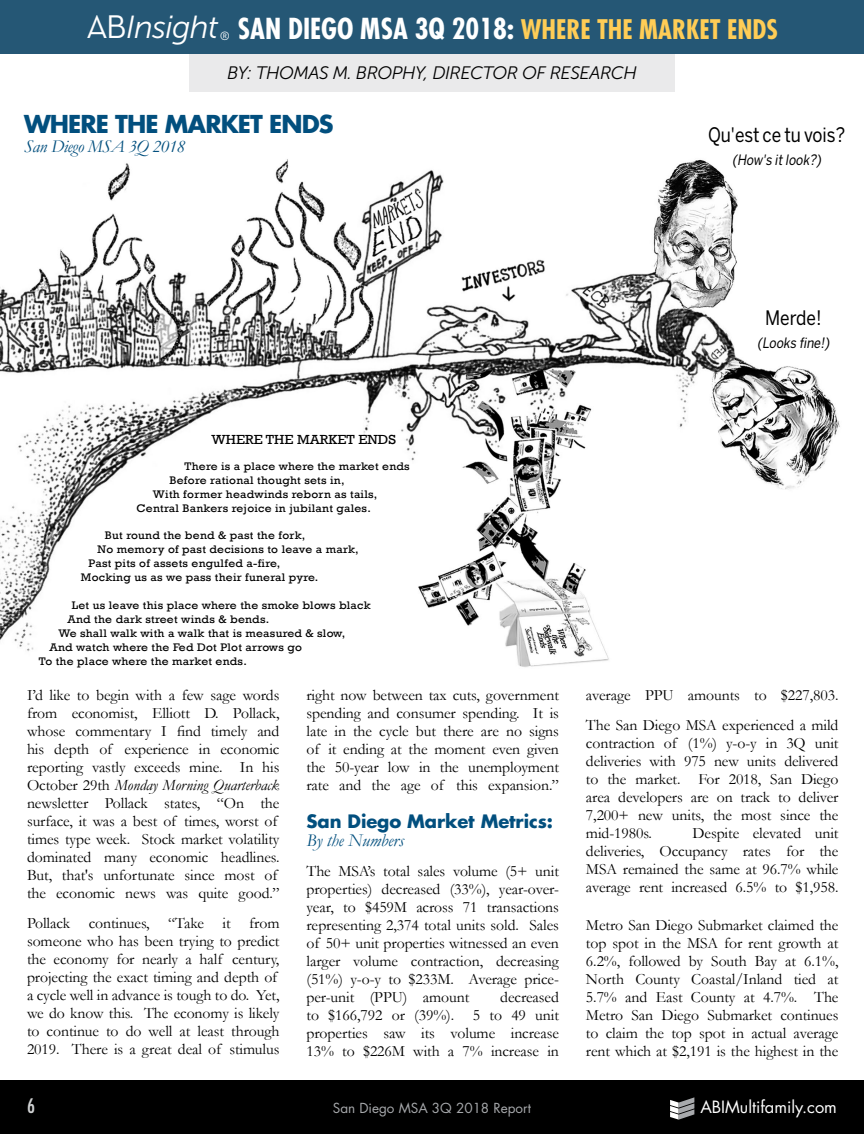
<style>
.page{position:relative;width:864px;height:1134px;background:#fff}
.page>*{position:absolute;margin:0;border:0;box-sizing:border-box;transform-origin:0 0}
.t1{font:italic 31.95px "Museo Sans 300";letter-spacing:-.025em;color:#fff}
.t2{font:700 condensed 28.2px "Futura Std";color:#fff}
.t3{font:700 24px "Futura Std";letter-spacing:-.04em;color:#024f7e}
.t4{font:19.8px "Benton Sans";letter-spacing:-.005em;color:#000;scale:.87 1}
.t5{font:condensed 19.5px "Futura Std";color:#d1d3d4}
.t6{font:italic 18px "Museo Sans 300";letter-spacing:-.025em;color:#000}
.t7{font:italic 18px "Garamond";letter-spacing:-.02em;color:#024f7e}
.t8{font:700 18px "Futura Std";letter-spacing:-.005em;color:#024f7e}
.t9{font:16.5px "Futura Std";color:#fff}
.t10{font:15.75px/18px "Garamond";letter-spacing:-.005em;color:#000;text-align:justify}
.t11{font:italic 14.25px "Benton Sans";color:#000;scale:.87 1}
.t12{font:13.5px "Futura Std";color:#a7a9ac}
.t13{font:13.5px "Rockwell";color:#000;scale:1.07 1}
.t14{font:italic 11.85px "Museo Sans 300";color:#fff}
.t15{font:11.25px "Rockwell";letter-spacing:.02em;color:#000;scale:1.07 1}
.s1{font-family:"Neutra Text";font-style:normal;font-size:33.45px}
.s2{font-size:26.25px;color:#ffcd56}
.s3{font-style:italic}
</style>
<div class="page">
<div style="left:189px;top:0;width:486px;height:91px;background:#eaeaeb"></div>
<div style="left:0;top:0;width:864px;height:54px;background:#255775"></div>
<img style="left:0;top:159px;width:840px;height:508px">
<div style="left:0;top:1080px;width:864px;height:54px;background:#000"></div>
<svg style="left:670px;top:1097px;width:24px;height:23px"></svg>
<h1 class="t1" style="left:86px;top:10px;width:134px"><span class="s1">AB</span>Insight</h1>
<p class="t14" style="left:220px;top:30px;width:11px">®</p>
<h2 class="t2" style="left:238px;top:11px;width:542px">SAN DIEGO MSA 3Q 2018: <span class="s2">WHERE THE MARKET ENDS</span></h2>
<p class="t6" style="left:227px;top:63px;width:411px">BY: THOMAS M. BROPHY, DIRECTOR OF RESEARCH</p>
<h3 class="t3" style="left:24px;top:108px;width:311px">WHERE THE MARKET ENDS</h3>
<p class="t7" style="left:24px;top:135px;width:163px">San Diego MSA 3Q 2018</p>
<p class="t13" style="left:212px;top:432px;width:174px">WHERE THE MARKET ENDS</p>
<p class="t15" style="left:184px;top:460px;width:212px">There is a place where the market ends</p>
<p class="t15" style="left:170px;top:474px;width:165px">Before rational thought sets in,</p>
<p class="t15" style="left:153px;top:487px;width:211px">With former headwinds reborn as tails,</p>
<p class="t15" style="left:136px;top:501px;width:221px">Central Bankers rejoice in jubilant gales.</p>
<p class="t15" style="left:105px;top:529px;width:189px">But round the bend &amp; past the fork,</p>
<p class="t15" style="left:97px;top:543px;width:246px">No memory of past decisions to leave a mark,</p>
<p class="t15" style="left:88px;top:557px;width:181px">Past pits of assets engulfed a-fire,</p>
<p class="t15" style="left:81px;top:571px;width:223px">Mocking us as we pass their funeral pyre.</p>
<p class="t15" style="left:72px;top:599px;width:281px">Let us leave this place where the smoke blows black</p>
<p class="t15" style="left:67px;top:613px;width:190px">And the dark street winds &amp; bends.</p>
<p class="t15" style="left:58px;top:627px;width:270px">We shall walk with a walk that is measured &amp; slow,</p>
<p class="t15" style="left:49px;top:641px;width:237px">And watch where the Fed Dot Plot arrows go</p>
<p class="t15" style="left:39px;top:654px;width:196px">To the place where the market ends.</p>
<p class="t4" style="left:708px;top:123px;width:159px">Qu'est ce tu vois?</p>
<p class="t11" style="left:732px;top:151px;width:107px">(How's itlook?)</p>
<p class="t4" style="left:765px;top:306px;width:66px">Merde!</p>
<p class="t11" style="left:757px;top:334px;width:88px">(Looks fine!)</p>
<p class="t10" style="left:27px;top:686px;width:254px;text-align:left">I’d like to begin with a few sage words from economist, Elliott D. Pollack, whose commentary I find timely and his depth of experience in economic reporting vastly exceeds mine. In his October 29th <span class="s3">Monday Morning Quarterback </span>newsletter Pollack states, “On the surface, it was a best of times, worst of times type week. Stock market volatility dominated many economic headlines.<br>But, that's unfortunate since most of the economic news was quite good.”</p>
<p class="t10" style="left:27px;top:914px;width:254px;text-align:left">Pollack continues, “Take it from someone who has been trying to predict the economy for nearly a half century, projecting the exact timing and depth of a cycle well in advance is tough to do. Yet, we do know this. The economy is likely to continue to do well at least through 2019. There is a great deal of stimulus</p>
<p class="t10" style="left:306px;top:686px;width:254px">right now between tax cuts, government spending and consumer spending. It is late in the cycle but there are no signs of it ending at the moment even given the 50-year low in the unemployment rate and the age of this expansion.”</p>
<p class="t8" style="left:306px;top:809px;width:248px">San Diego Market Metrics:</p>
<p class="t7" style="left:306px;top:828px;width:99px">By the Numbers</p>
<p class="t10" style="left:306px;top:861px;width:254px">The MSA’s total sales volume (5+ unit properties) decreased (33%), year-over&shy;year, to $459M across 71 transactions representing 2,374 total units sold. Sales of 50+ unit properties witnessed an even larger volume contraction, decreasing (51%) y-o-y to $233M. Average price&shy;per-unit (PPU) amount</p>
<p class="t10" style="left:306px;top:987px;width:254px;text-indent:194px">decreased to $166,792 or (39%). 5 to 49 unit properties saw its volume increase 13% to $226M with a 7% increase in</p>
<p class="t10" style="left:586px;top:680px;width:254px;line-height:30px">average PPU amounts to $227,803.<br>The San Diego MSA experienced a mild</p>
<p class="t10" style="left:586px;top:734px;width:254px">contraction of (1%) y-o-y in 3Q unit deliveries with 975 new units delivered to the market. For 2018, San Diego area developers are on track to deliver 7,200+ new units, the most since the mid-1980s.</p>
<p class="t10" style="left:586px;top:824px;width:254px;text-indent:106px">Despite elevated unit deliveries, Occupancy rates for the MSA remained the same at 96.7% while average rent increased 6.5% to $1,958.</p>
<p class="t10" style="left:586px;top:916px;width:254px">Metro San Diego Submarket claimed the top spot in the MSA for rent growth at 6.2%, followed by South Bay at 6.1%, North County Coastal/Inland tied at 5.7% and East County at 4.7%. The Metro San Diego Submarket continues to claim the top spot in actual average rent which at $2,191 is the highest in the</p>
<p class="t5" style="left:27px;top:1095px;width:10px">6</p>
<p class="t12" style="left:333px;top:1100px;width:200px">San Diego MSA 3Q 2018 Report</p>
<p class="t9" style="left:700px;top:1097px;width:138px">ABIMultifamily.com</p>
</div>
